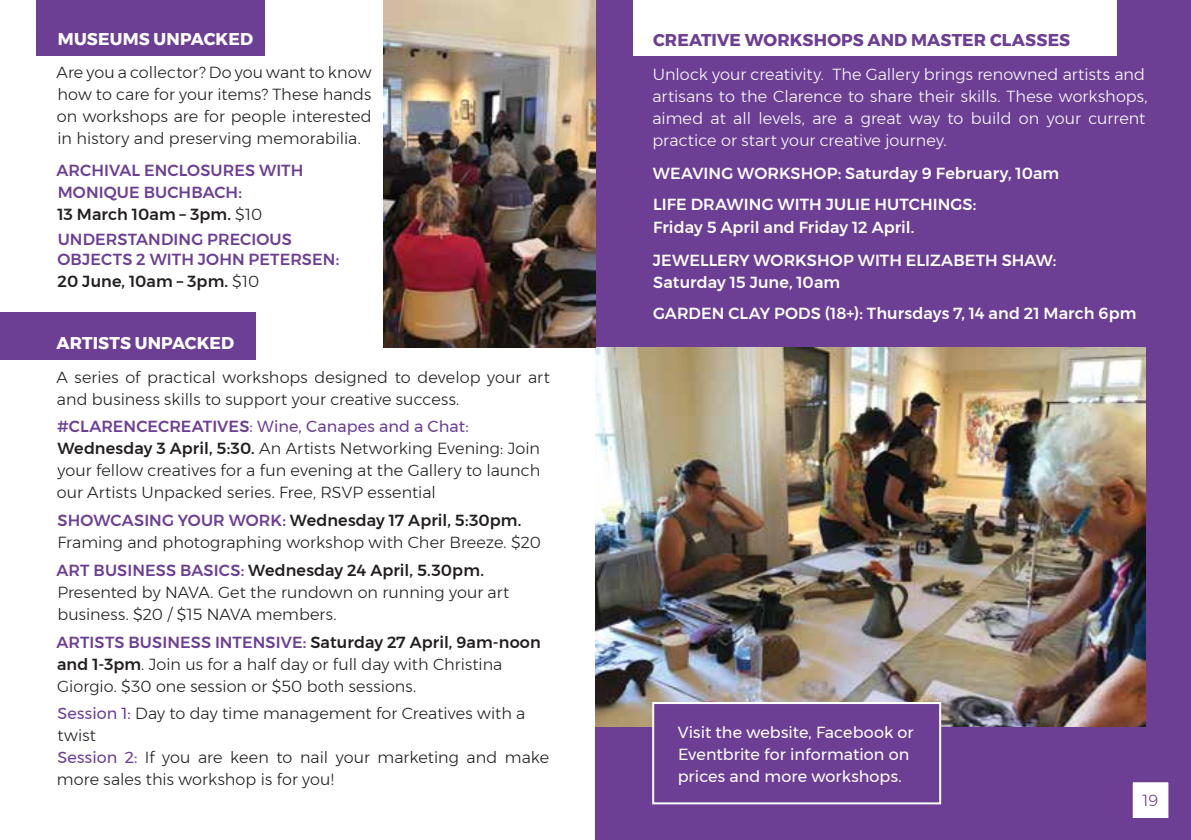
<style>
.page{position:relative;width:1191px;height:840px;background:#fff}
.page>*{position:absolute;margin:0;border:0;box-sizing:border-box;transform-origin:0 0}
.t1{font:700 17px "Montserrat";letter-spacing:.005em;color:#6d3f94}
.t2{font:700 17px "Montserrat";letter-spacing:.005em;color:#fff}
.t3{font:300 16px/22px "Montserrat";letter-spacing:.005em;color:#231f20}
.t4{font:500 16px/31.4px "Montserrat";letter-spacing:.005em;color:#fff}
.t5{font:300 16px/22px "Montserrat";letter-spacing:.005em;color:#fff}
.t6{font:500 16px/22px "Montserrat";letter-spacing:.005em;color:#6d3f94}
.t7{font:16px/22px "Montserrat";letter-spacing:.005em;color:#fff}
.t8{font:500 16px "Montserrat";letter-spacing:.005em;color:#231f20}
.t9{font:300 16px "Montserrat";color:#6d3f94}
.s1{color:#231f20}
.s2{font-weight:300;color:#231f20}
.s3{font-weight:300}
.s4{font-weight:500;color:#6d3f94}
.s5{font-weight:400;color:#6d3f94}
.s6{font-weight:500}
</style>
<div class="page">
<div style="left:595px;top:0;width:596px;height:839px;background:#6d3f94"></div>
<div style="left:36px;top:0;width:229px;height:55px;background:#6d3f94"></div>
<div style="left:633px;top:0;width:484px;height:55px;background:#fff"></div>
<div style="left:0;top:312px;width:255px;height:47px;background:#6d3f94"></div>
<img style="left:595px;top:347px;width:550px;height:379px">
<img style="left:383px;top:0;width:212px;height:347px">
<div style="left:652px;top:701px;width:289px;height:102px;background:#6d3f94;border:2px solid #fff"></div>
<div style="left:1130px;top:779px;width:40px;height:40px;background:#fff;border:2px solid #6d3f94"></div>
<p class="t2" style="left:58px;top:25px;width:197px">MUSEUMS UNPACKED</p>
<p class="t3" style="left:56px;top:61px;width:317px;text-align:justify">Are you a collector? Do you want to know how to care for your items? These hands on workshops are for people interested in history and preserving memorabilia.</p>
<p class="t6" style="left:57px;top:159px;width:248px">ARCHIVAL ENCLOSURES WITH<br>MONIQUE BUCHBACH:<br><span class="s1">13 March 10am – 3pm.</span> <span class="s2">$10</span></p>
<p class="t6" style="left:58px;top:229px;width:283px;line-height:20px">UNDERSTANDING PRECIOUS<br>OBJECTS 2 WITH JOHN PETERSEN:</p>
<p class="t8" style="left:58px;top:269px;width:203px">20 June, 10am – 3pm. <span class="s3">$10</span></p>
<p class="t2" style="left:57px;top:329px;width:179px">ARTISTS UNPACKED</p>
<p class="t3" style="left:56px;top:365px;width:495px">A series of practical workshops designed to develop your art and business skills to support your creative success.</p>
<p class="t3" style="left:57px;top:415px;width:485px"><span class="s4">#CLARENCECREATIVES</span><span class="s5">: Wine, Canapes and a Chat:<br></span><span class="s6">Wednesday 3 April, 5:30.</span> An Artists Networking Evening: Join your fellow creatives for a fun evening at the Gallery to launch our Artists Unpacked series. Free, RSVP essential</p>
<p class="t3" style="left:57px;top:509px;width:485px"><span class="s4">SHOWCASING YOUR WORK:</span> <span class="s6">Wednesday 17 April, 5:30pm.<br></span>Framing and photographing workshop with Cher Breeze. $20</p>
<p class="t3" style="left:57px;top:558px;width:454px"><span class="s4">ART BUSINESS BASICS:</span> <span class="s6">Wednesday 24 April, 5.30pm.<br></span>Presented by NAVA. Get the rundown on running your art business. $20 / $15 NAVA members.</p>
<p class="t3" style="left:57px;top:630px;width:486px"><span class="s4">ARTISTS BUSINESS INTENSIVE:</span> <span class="s6">Saturday 27 April, 9am-noon and 1-3pm</span>. Join us for a half day or full day with Christina<br>Giorgio. $30 one session or $50 both sessions.</p>
<p class="t3" style="left:57px;top:702px;width:494px"><span class="s5">Session 1:</span> Day to day time management for Creatives with a twist<br><span class="s5">Session 2:</span> If you are keen to nail your marketing and make more sales this workshop is for you!</p>
<p class="t1" style="left:653px;top:27px;width:419px">CREATIVE WORKSHOPS AND MASTER CLASSES</p>
<p class="t5" style="left:652px;top:63px;width:497px">Unlock your creativity. The Gallery brings renowned artists and artisans to the Clarence to share their skills. These workshops, aimed at all levels, are a great way to build on your current practice or start your creative journey.</p>
<p class="t4" style="left:653px;top:157px;width:408px">WEAVING WORKSHOP: Saturday 9 February, 10am<br>LIFE DRAWING WITH JULIE HUTCHINGS:</p>
<p class="t4" style="left:653px;top:210px;width:405px;line-height:33.4px">Friday 5 April and Friday 12 April.<br>JEWELLERY WORKSHOP WITH ELIZABETH SHAW:</p>
<p class="t4" style="left:653px;top:266px;width:485px">Saturday 15 June, 10am<br>GARDEN CLAY PODS (18+): Thursdays 7, 14 and 21 March 6pm</p>
<p class="t7" style="left:677px;top:720px;width:237px">Visit the website, Facebook or<br>Eventbrite for information on prices and more workshops.</p>
<p class="t9" style="left:1142px;top:787px;width:17px">19</p>
</div>
